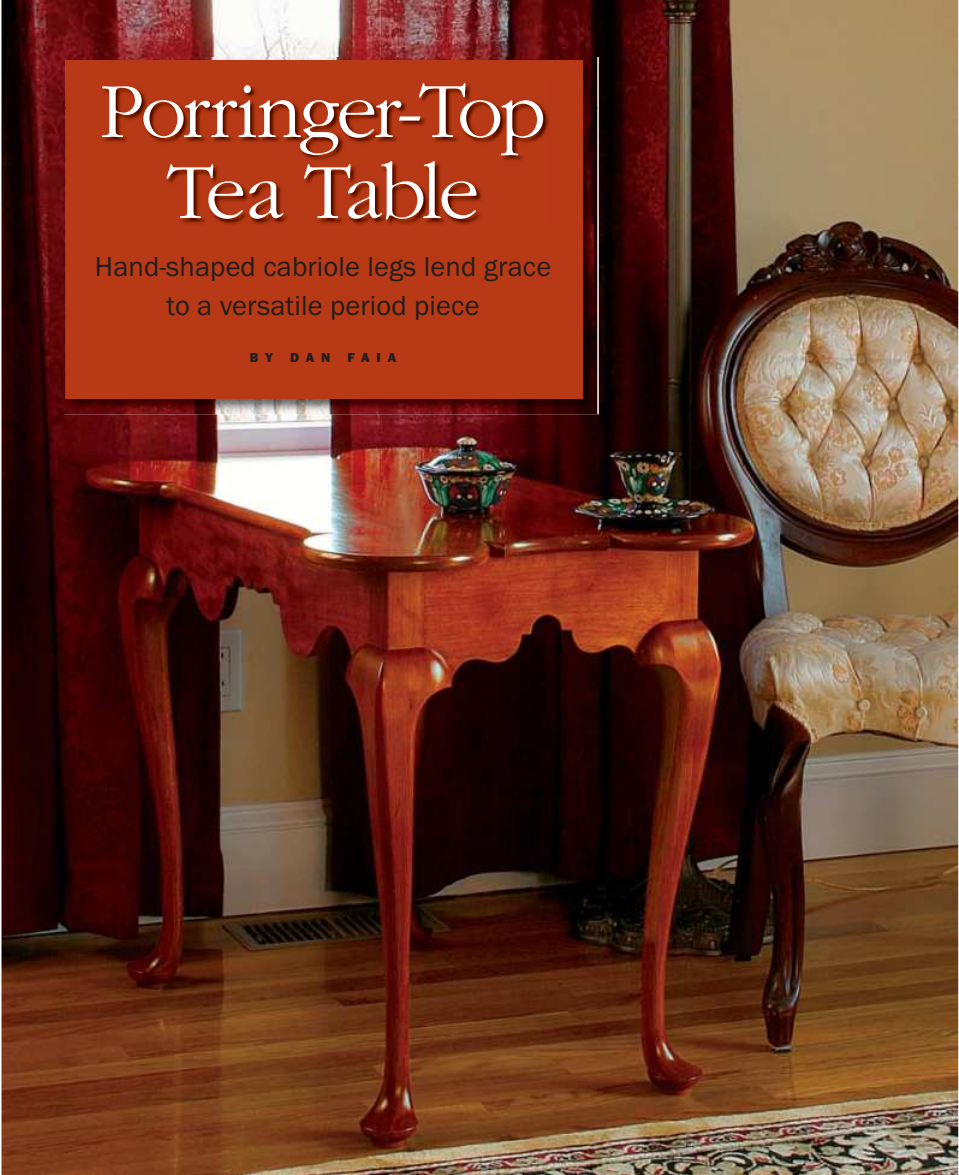
<style>
.page{position:relative;width:959px;height:1175px;background:#fff}
.page>*{position:absolute;margin:0;border:0;box-sizing:border-box;transform-origin:0 0}
.t1{font:300 81px/81px "Garamond";letter-spacing:-.045em;color:#fff;text-align:center}
.t2{font:28.5px/39px "Franklin Gothic Itc T";letter-spacing:.005em;color:#211e1f;text-align:center}
.t3{font:800 13.5px "Franklin Gothic Itc T";letter-spacing:.505em;color:#211e1f}
</style>
<div class="page">
<img style="left:2px;top:0;width:956px;height:1174px">
<img style="left:63px;top:57px;width:534px;height:51px">
<img style="left:63px;top:108px;width:53px;height:306px">
<img style="left:544px;top:108px;width:53px;height:306px">
<img style="left:116px;top:399px;width:428px;height:15px">
<div style="left:66px;top:60px;width:516px;height:339px;background:#b83915"></div>
<img style="left:103px;top:84px;width:446px;height:141px">
<h1 class="t1" style="left:100px;top:72px;width:447px">Porringer-Top<br>Tea Table</h1>
<p class="t2" style="left:95px;top:247px;width:457px">Hand-shaped cabriole legs lend grace to a versatile period piece</p>
<p class="t3" style="left:250px;top:349px;width:25px">B Y</p>
<p class="t3" style="left:290px;top:349px;width:42px">DAN</p>
<p class="t3" style="left:347px;top:349px;width:50px">FAIA</p>
</div>
